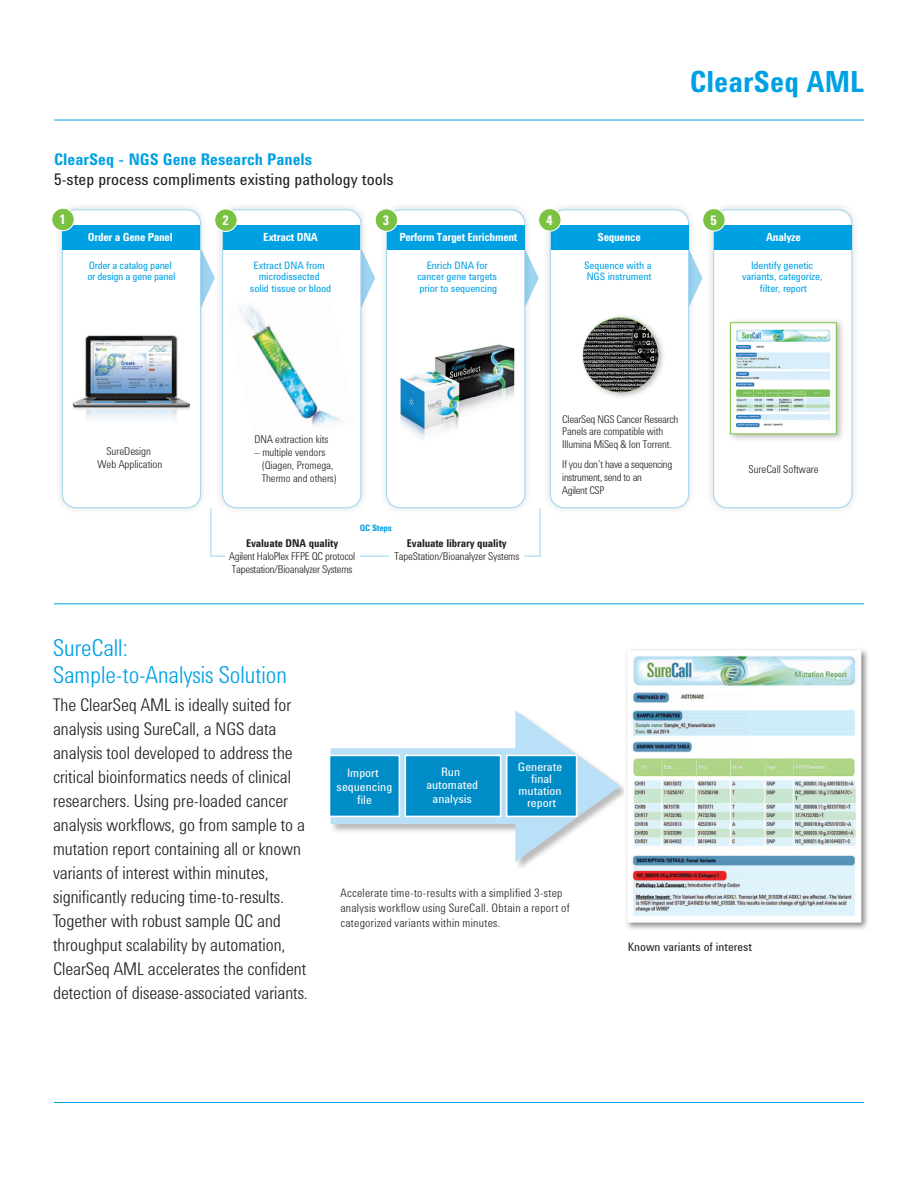
<style>
.page{position:relative;width:918px;height:1188px;background:#fff}
.page>*{position:absolute;margin:0;border:0;box-sizing:border-box;transform-origin:0 0}
.t1{font:700 30px "Agilent Condensed CFF";color:#00a1e3}
.t2{font:300 24px/27px "Agilent Condensed CFF";color:#00a1e3}
.Body{font:300 18px/24px "Agilent Condensed CFF";color:#231f20}
.t3{font:16.5px "Agilent Condensed CFF";color:#231f20}
.t4{font:700 16.5px "Agilent Condensed CFF";color:#00a1e3}
.t5{font:700 13.5px "Agilent Condensed CFF";color:#fff}
.Captions{font:300 12px/15px "Agilent Condensed CFF";letter-spacing:.025em;color:#231f20}
.t6{font:12px/13.4px "Agilent Condensed CFF";color:#fff;text-align:center}
.t7{font:12px "Agilent Condensed CFF";color:#231f20}
.t8{font:700 11.55px "Agilent Condensed CFF";letter-spacing:-.025em;color:#fff}
.t9{font:300 11.1px/12.9px "Agilent Condensed CFF";letter-spacing:-.01em;color:#231f20}
.t10{font:700 11.1px "Agilent Condensed CFF";letter-spacing:-.01em;color:#231f20}
.t11{font:300 10.95px/12.8px "Agilent Condensed CFF";letter-spacing:-.01em;color:#231f20}
.t12{font:10.5px/11.6px "Agilent Condensed CFF";letter-spacing:-.01em;color:#00a1e3;text-align:center}
.t13{font:700 9.15px "Agilent Condensed CFF";color:#00a1e3}
</style>
<div class="page">
<hr style="left:54px;top:1102px;width:810px;height:1px;background:#00a1e3">
<hr style="left:54px;top:120px;width:810px;height:1px;background:#00a1e3">
<svg style="left:373px;top:274px;width:2px;height:9px"></svg>
<img style="left:59px;top:207px;width:314px;height:303px">
<div style="left:223px;top:210px;width:138px;height:298px;background:#fff;border-radius:14px"></div>
<div style="left:222px;top:209px;width:139px;height:299px;border:1px solid #9ed5f3;border-radius:14px"></div>
<img style="left:385px;top:207px;width:152px;height:301px">
<div style="left:387px;top:210px;width:138px;height:298px;background:#fff;border-radius:14px"></div>
<div style="left:386px;top:209px;width:139px;height:299px;border:1px solid #9ed5f3;border-radius:14px"></div>
<img style="left:548px;top:207px;width:153px;height:303px">
<div style="left:550px;top:210px;width:139px;height:298px;background:#fff;border-radius:14px"></div>
<div style="left:550px;top:209px;width:139px;height:299px;border:1px solid #9ed5f3;border-radius:14px"></div>
<img style="left:711px;top:207px;width:143px;height:303px">
<div style="left:714px;top:210px;width:138px;height:298px;background:#fff;border-radius:14px"></div>
<div style="left:713px;top:209px;width:139px;height:299px;border:1px solid #9ed5f3;border-radius:14px"></div>
<div style="left:210px;top:508px;width:331px;height:49px;border:1px solid #9ed5f3"></div>
<div style="left:390px;top:532px;width:134px;height:55px;background:#fff"></div>
<div style="left:62px;top:210px;width:139px;height:298px;background:#fff;border-radius:14px"></div>
<div style="left:62px;top:209px;width:139px;height:299px;border:1px solid #9ed5f3;border-radius:14px"></div>
<img style="left:400px;top:344px;width:115px;height:95px">
<img style="left:72px;top:335px;width:117px;height:84px">
<img style="left:582px;top:316px;width:81px;height:81px">
<img style="left:583px;top:317px;width:75px;height:75px">
<div style="left:225px;top:532px;width:135px;height:55px;background:#fff"></div>
<div style="left:223px;top:225px;width:137px;height:24px;background:#00a1e3"></div>
<div style="left:387px;top:225px;width:137px;height:24px;background:#00a1e3"></div>
<div style="left:551px;top:225px;width:137px;height:24px;background:#00a1e3"></div>
<div style="left:714px;top:225px;width:137px;height:24px;background:#00a1e3"></div>
<div style="left:63px;top:225px;width:137px;height:24px;background:#00a1e3"></div>
<div style="left:214px;top:208px;width:24px;height:24px;background:#7bc142;border:1px solid #fff;border-radius:50%"></div>
<div style="left:375px;top:208px;width:23px;height:24px;background:#7bc142;border:1px solid #fff;border-radius:50%"></div>
<div style="left:538px;top:208px;width:24px;height:24px;background:#7bc142;border:1px solid #fff;border-radius:50%"></div>
<div style="left:702px;top:208px;width:24px;height:24px;background:#7bc142;border:1px solid #fff;border-radius:50%"></div>
<div style="left:51px;top:208px;width:24px;height:23px;background:#7bc142;border:1px solid #fff;border-radius:50%"></div>
<img style="left:239px;top:305px;width:103px;height:121px">
<img style="left:729px;top:320px;width:114px;height:120px">
<div style="left:730px;top:322px;width:107px;height:112px;border:1px solid #7bc142"></div>
<img style="left:732px;top:324px;width:102px;height:107px">
<svg style="left:331px;top:710px;width:289px;height:152px"></svg>
<div style="left:329px;top:755px;width:70px;height:61px;background:#008dc7"></div>
<div style="left:329px;top:755px;width:71px;height:62px;border:2px solid #fff"></div>
<div style="left:405px;top:755px;width:96px;height:61px;background:#008dc7"></div>
<div style="left:404px;top:755px;width:97px;height:62px;border:2px solid #fff"></div>
<div style="left:507px;top:755px;width:70px;height:61px;background:#008dc7"></div>
<div style="left:506px;top:755px;width:71px;height:62px;border:2px solid #fff"></div>
<img style="left:626px;top:649px;width:242px;height:280px">
<hr style="left:54px;top:603px;width:810px;height:1px;background:#00a1e3">
<p class="t4" style="left:54px;top:147px;width:260px">ClearSeq - NGS Gene Research Panels</p>
<p class="t3" style="left:54px;top:166px;width:341px">5-step process compliments existing pathology tools</p>
<p class="t1" style="left:690px;top:59px;width:176px">ClearSeq AML</p>
<p class="t5" style="left:59px;top:209px;width:8px">1</p>
<p class="t5" style="left:222px;top:210px;width:8px">2</p>
<p class="t5" style="left:383px;top:210px;width:8px">3</p>
<p class="t5" style="left:546px;top:210px;width:8px">4</p>
<p class="t5" style="left:710px;top:210px;width:8px">5</p>
<p class="t8" style="left:88px;top:229px;width:86px">Order a Gene Panel</p>
<p class="t8" style="left:263px;top:229px;width:56px">Extract DNA</p>
<p class="t8" style="left:399px;top:229px;width:120px">Perform Target Enrichment</p>
<p class="t8" style="left:598px;top:229px;width:45px">Sequence</p>
<p class="t8" style="left:766px;top:229px;width:36px">Analyze</p>
<p class="t12" style="left:87px;top:259px;width:90px;text-align:left">Order a catalog panel or design a gene panel</p>
<p class="t12" style="left:417px;top:259px;width:82px">Enrich DNA for cancer gene targets prior to sequencing</p>
<p class="t12" style="left:584px;top:259px;width:69px;text-align:left">Sequence with a<br>NGS instrument</p>
<p class="t12" style="left:250px;top:259px;width:83px">Extract DNA from microdissected solid tissue or blood</p>
<p class="t9" style="left:98px;top:443px;width:66px;text-align:center">SureDesign<br>Web Application</p>
<p class="t11" style="left:254px;top:432px;width:75px">DNA extraction kits</p>
<p class="t11" style="left:262px;top:445px;width:77px;text-indent:-7px">– multiple vendors (Qiagen, Promega,<br>Thermo and others)</p>
<p class="t13" style="left:360px;top:521px;width:33px">QC Steps</p>
<p class="t10" style="left:246px;top:535px;width:94px">Evaluate DNA quality</p>
<p class="t9" style="left:229px;top:549px;width:127px">Agilent HaloPlex FFPE QC protocol<br>Tapestation/Bioanalyzer Systems</p>
<p class="t10" style="left:407px;top:535px;width:101px">Evaluate library quality</p>
<p class="t9" style="left:394px;top:549px;width:126px">TapeStation/Bioanalyzer Systems</p>
<p class="t11" style="left:562px;top:412px;width:118px">ClearSeq NGS Cancer Research<br>Panels are compatible with<br>Illumina MiSeq &amp; Ion Torrent.</p>
<p class="t11" style="left:562px;top:457px;width:112px">If you don’t have a sequencing instrument, send to an<br>Agilent CSP</p>
<p class="t12" style="left:742px;top:259px;width:82px">Identify genetic variants, categorize, filter, report</p>
<p class="t9" style="left:749px;top:462px;width:72px">SureCall Software</p>
<h1 class="t2" style="left:53px;top:632px;width:235px">SureCall:<br>Sample-to-Analysis Solution</h1>
<p class="Body" style="left:53px;top:691px;width:256px">The ClearSeq AML is ideally suited for analysis using SureCall, a NGS data analysis tool developed to address the critical bioinformatics needs of clinical researchers. Using pre-loaded cancer analysis workflows, go from sample to a mutation report containing all or known variants of interest within minutes, significantly reducing time-to-results.<br>Together with robust sample QC and throughput scalability by automation, ClearSeq AML accelerates the confident detection of disease-associated variants.</p>
<p class="t6" style="left:337px;top:766px;width:57px">Import sequencing file</p>
<p class="t6" style="left:518px;top:760px;width:46px;line-height:12.3px">Generate final mutation report</p>
<p class="t6" style="left:426px;top:765px;width:53px">Run automated analysis</p>
<p class="Captions" style="left:340px;top:884px;width:231px">Accelerate time-to-results with a simplified 3-step analysis workflow using SureCall. Obtain a report of categorized variants within minutes.</p>
<p class="t7" style="left:628px;top:938px;width:125px">Known variants of interest</p>
</div>
